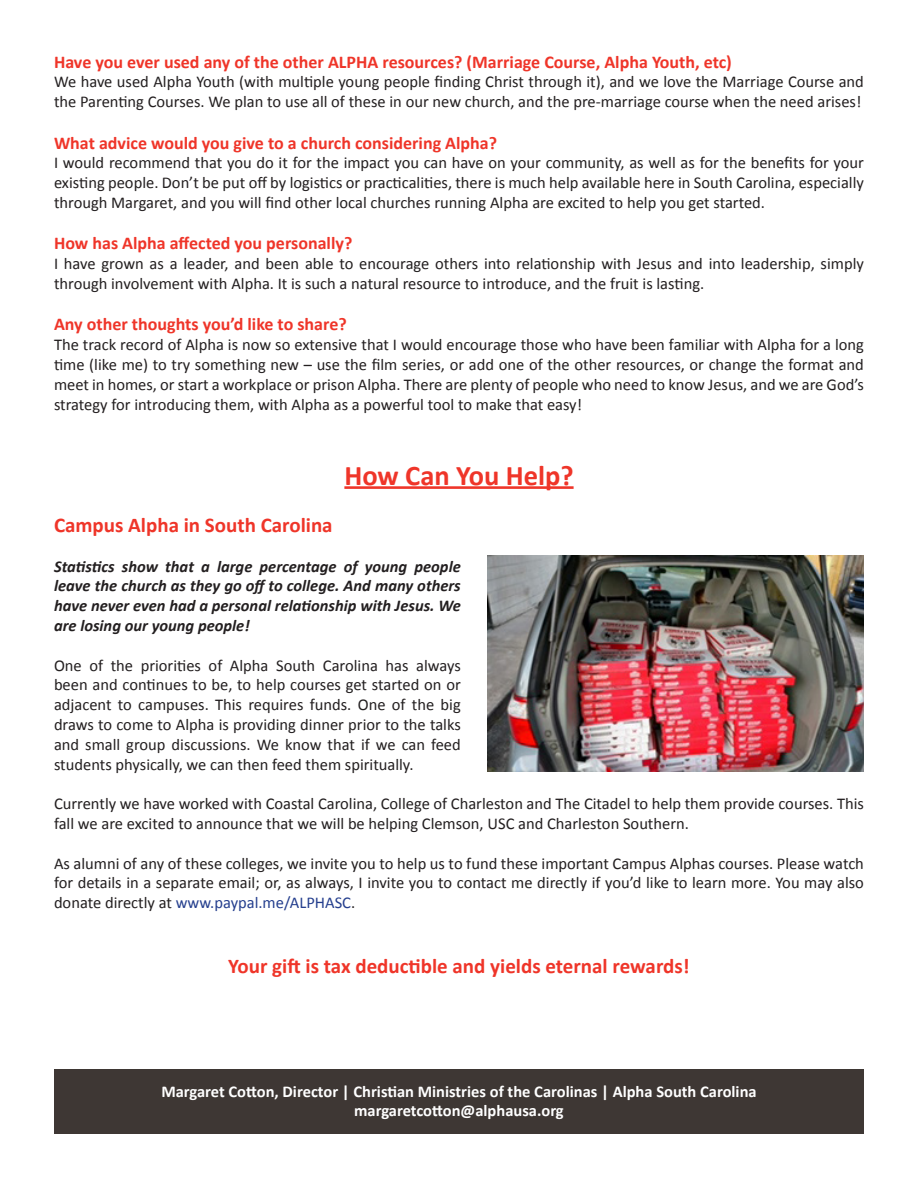
<style>
.page{position:relative;width:918px;height:1188px;background:#fff}
.page>*{position:absolute;margin:0;border:0;box-sizing:border-box;transform-origin:0 0}
.t1{font:700 28.5px "Calibri";color:#ef3529}
.t2{font:700 21px "Calibri";color:#ef3529}
.Questions{font:700 18px "Calibri";color:#ef3529}
.t3{font:16.5px/19.8px "Calibri";color:#231f20;text-align:justify}
.t4{font:italic 700 16.5px/19.8px "Calibri";color:#231f20;text-align:justify}
.t5{font:700 16.5px "Calibri";color:#fff}
.s1{color:#253f8e}
</style>
<div class="page">
<hr style="left:344px;top:486px;width:230px;height:3px;background:#ef3529">
<div style="left:54px;top:1069px;width:810px;height:65px;background:#3e3734"></div>
<img style="left:488px;top:555px;width:376px;height:216px">
<p class="Questions" style="left:54px;top:50px;width:679px">Have you ever used any of the other ALPHA resources? (Marriage Course, Alpha Youth, etc)</p>
<p class="t3" style="left:54px;top:72px;width:811px">We have used Alpha Youth (with multiple young people finding Christ through it), and we love the Marriage Course and the Parenting Courses. We plan to use all of these in our new church, and the pre-marriage course when the need arises!</p>
<p class="Questions" style="left:54px;top:131px;width:445px">What advice would you give to a church considering Alpha?</p>
<p class="t3" style="left:54px;top:153px;width:811px">I would recommend that you do it for the impact you can have on your community, as well as for the benefits for your existing people. Don’t be put off by logistics or practicalities, there is much help available here in South Carolina, especially through Margaret, and you will find other local churches running Alpha are excited to help you get started.</p>
<p class="Questions" style="left:54px;top:232px;width:300px">How has Alpha affected you personally?</p>
<p class="t3" style="left:54px;top:254px;width:811px">I have grown as a leader, and been able to encourage others into relationship with Jesus and into leadership, simply through involvement with Alpha. It is such a natural resource to introduce, and the fruit is lasting.</p>
<p class="Questions" style="left:54px;top:313px;width:294px">Any other thoughts you’d like to share?</p>
<p class="t3" style="left:54px;top:335px;width:811px">The track record of Alpha is now so extensive that I would encourage those who have been familiar with Alpha for a long time (like me) to try something new – use the film series, or add one of the other resources, or change the format and meet in homes, or start a workplace or prison Alpha. There are plenty of people who need to know Jesus, and we are God’s strategy for introducing them, with Alpha as a powerful tool to make that easy!</p>
<p class="t1" style="left:344px;top:457px;width:231px">How Can You Help?</p>
<p class="t2" style="left:54px;top:512px;width:280px">Campus Alpha in South Carolina</p>
<p class="t4" style="left:54px;top:556px;width:408px">Statistics show that a large percentage of young people leave the church as they go off to college. And many others have never even had a personal relationship with Jesus. We are losing our young people!</p>
<p class="t3" style="left:54px;top:655px;width:408px">One of the priorities of Alpha South Carolina has always been and continues to be, to help courses get started on or adjacent to campuses. This requires funds. One of the big draws to come to Alpha is providing dinner prior to the talks and small group discussions. We know that if we can feed students physically, we can then feed them spiritually.</p>
<p class="t3" style="left:54px;top:794px;width:811px">Currently we have worked with Coastal Carolina, College of Charleston and The Citadel to help them provide courses. This fall we are excited to announce that we will be helping Clemson, USC and Charleston Southern.</p>
<p class="t3" style="left:54px;top:853px;width:811px">As alumni of any of these colleges, we invite you to help us to fund these important Campus Alphas courses. Please watch for details in a separate email; or, as always, I invite you to contact me directly if you’d like to learn more. You may also donate directly at <span class="s1">www.paypal.me/ALPHASC</span>.</p>
<p class="t2" style="left:228px;top:953px;width:463px">Your gift is tax deductible and yields eternal rewards!</p>
<p class="t5" style="left:161px;top:1081px;width:597px">Margaret Cotton, Director | Christian Ministries of the Carolinas | Alpha South Carolina</p>
<p class="t5" style="left:354px;top:1100px;width:211px">margaretcotton@alphausa.org</p>
</div>
